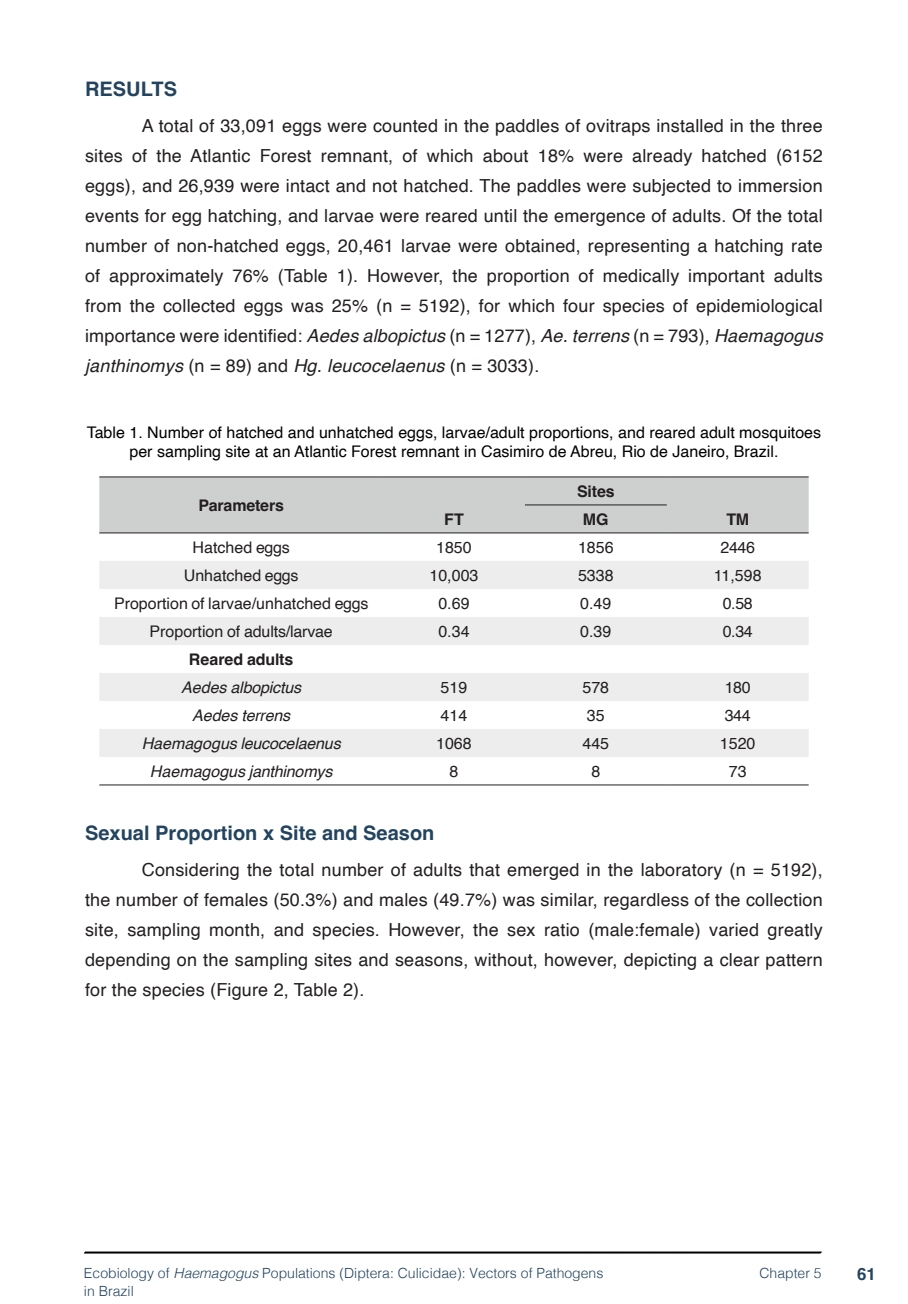
<style>
.page{position:relative;width:908px;height:1304px;background:#fff}
.page>*{position:absolute;margin:0;border:0;box-sizing:border-box;transform-origin:0 0}
.Subtitulo{font:700 20px "Helvetica";color:#23445f}
.TITULOS{font:700 20px "Helvetica";color:#23445f}
.txt{font:18px/30px "Helvetica";letter-spacing:.01em;color:#231f20;text-align:justify}
.t1{font:700 16.8px "Helvetica";color:#23445f}
.imagens_graf_tab{font:16px/19.2px "Helvetica";color:#000;text-align:center}
.tab_txt_centro{font:16px "Helvetica";color:#231f20}
.tab_txt_centro-2{font:italic 16px "Helvetica";letter-spacing:-.01em;color:#231f20}
.tab_txt_centro-3{font:700 16px "Helvetica";letter-spacing:-.01em;color:#231f20}
.t2{font:300 14px/18px "Helvetica";color:#23445f}
.s1{font-style:italic}
</style>
<div class="page">
<svg style="left:84px;top:1251px;width:737px;height:3px"></svg>
<div style="left:99px;top:477px;width:709px;height:55px;background:#ced0d0"></div>
<svg style="left:99px;top:561px;width:709px;height:196px;fill:#ecedec"></svg>
<hr style="left:99px;top:784px;width:284px;height:1px;background:#231f20">
<hr style="left:383px;top:784px;width:141px;height:1px;background:#231f20">
<hr style="left:524px;top:784px;width:142px;height:1px;background:#231f20">
<hr style="left:666px;top:784px;width:142px;height:1px;background:#231f20">
<hr style="left:99px;top:476px;width:284px;height:1px;background:#231f20">
<hr style="left:383px;top:476px;width:141px;height:1px;background:#231f20">
<hr style="left:524px;top:476px;width:142px;height:1px;background:#231f20">
<hr style="left:666px;top:476px;width:142px;height:1px;background:#231f20">
<hr style="left:99px;top:532px;width:284px;height:1px;background:#231f20">
<hr style="left:383px;top:532px;width:141px;height:1px;background:#231f20">
<hr style="left:524px;top:532px;width:142px;height:1px;background:#231f20">
<hr style="left:666px;top:532px;width:142px;height:1px;background:#231f20">
<hr style="left:524px;top:504px;width:142px;height:1px;background:#231f20">
<p class="TITULOS" style="left:85px;top:77px;width:93px">RESULTS</p>
<p class="txt" style="left:85px;top:111px;width:738px;text-indent:57px">A total of 33,091 eggs were counted in the paddles of ovitraps installed in the three sites of the Atlantic Forest remnant, of which about 18% were already hatched (6152 eggs), and 26,939 were intact and not hatched. The paddles were subjected to immersion events for egg hatching, and larvae were reared until the emergence of adults. Of the total number of non-hatched eggs, 20,461 larvae were obtained, representing a hatching rate of approximately 76% (Table 1). However, the proportion of medically important adults from the collected eggs was 25% (n = 5192), for which four species of epidemiological importance were identified: <span class="s1">Aedes albopictus</span> (n = 1277), <span class="s1">Ae. terrens</span> (n = 793), <span class="s1">Haemagogus janthinomys</span> (n = 89) and <span class="s1">Hg. leucocelaenus</span> (n = 3033).</p>
<p class="imagens_graf_tab" style="left:87px;top:423px;width:735px">Table 1. Number of hatched and unhatched eggs, larvae/adult proportions, and reared adult mosquitoes per sampling site at an Atlantic Forest remnant in Casimiro de Abreu, Rio de Janeiro, Brazil.</p>
<p class="tab_txt_centro-3" style="left:198px;top:496px;width:87px">Parameters</p>
<p class="tab_txt_centro-3" style="left:577px;top:482px;width:39px">Sites</p>
<p class="tab_txt_centro-3" style="left:444px;top:510px;width:21px">FT</p>
<p class="tab_txt_centro-3" style="left:582px;top:510px;width:27px">MG</p>
<p class="tab_txt_centro-3" style="left:726px;top:510px;width:24px">TM</p>
<p class="tab_txt_centro" style="left:192px;top:535px;width:98px">Hatched eggs</p>
<p class="tab_txt_centro" style="left:436px;top:535px;width:37px">1850</p>
<p class="tab_txt_centro" style="left:577px;top:535px;width:37px">1856</p>
<p class="tab_txt_centro" style="left:720px;top:535px;width:36px">2446</p>
<p class="tab_txt_centro" style="left:184px;top:563px;width:116px">Unhatched eggs</p>
<p class="tab_txt_centro" style="left:429px;top:563px;width:50px">10,003</p>
<p class="tab_txt_centro" style="left:577px;top:563px;width:37px">5338</p>
<p class="tab_txt_centro" style="left:713px;top:563px;width:49px">11,598</p>
<p class="tab_txt_centro" style="left:114px;top:591px;width:256px">Proportion of larvae/unhatched eggs</p>
<p class="tab_txt_centro" style="left:438px;top:591px;width:33px">0.69</p>
<p class="tab_txt_centro" style="left:580px;top:591px;width:33px">0.49</p>
<p class="tab_txt_centro" style="left:722px;top:591px;width:32px">0.58</p>
<p class="tab_txt_centro" style="left:149px;top:619px;width:185px">Proportion of adults/larvae</p>
<p class="tab_txt_centro" style="left:438px;top:619px;width:33px">0.34</p>
<p class="tab_txt_centro" style="left:580px;top:619px;width:33px">0.39</p>
<p class="tab_txt_centro" style="left:722px;top:619px;width:32px">0.34</p>
<p class="tab_txt_centro-3" style="left:189px;top:650px;width:106px">Reared adults</p>
<p class="tab_txt_centro-2" style="left:181px;top:675px;width:121px">Aedes albopictus</p>
<p class="tab_txt_centro" style="left:440px;top:675px;width:28px">519</p>
<p class="tab_txt_centro" style="left:582px;top:675px;width:28px">578</p>
<p class="tab_txt_centro" style="left:724px;top:675px;width:27px">180</p>
<p class="tab_txt_centro-2" style="left:192px;top:703px;width:100px">Aedes terrens</p>
<p class="tab_txt_centro" style="left:440px;top:703px;width:28px">414</p>
<p class="tab_txt_centro" style="left:586px;top:703px;width:19px">35</p>
<p class="tab_txt_centro" style="left:724px;top:703px;width:27px">344</p>
<p class="tab_txt_centro-2" style="left:142px;top:731px;width:200px">Haemagogus leucocelaenus</p>
<p class="tab_txt_centro" style="left:436px;top:731px;width:37px">1068</p>
<p class="tab_txt_centro" style="left:582px;top:731px;width:28px">445</p>
<p class="tab_txt_centro" style="left:719px;top:731px;width:37px">1520</p>
<p class="tab_txt_centro-2" style="left:150px;top:759px;width:184px">Haemagogus janthinomys</p>
<p class="tab_txt_centro" style="left:449px;top:759px;width:10px">8</p>
<p class="tab_txt_centro" style="left:591px;top:759px;width:10px">8</p>
<p class="tab_txt_centro" style="left:728px;top:759px;width:19px">73</p>
<p class="Subtitulo" style="left:85px;top:821px;width:350px">Sexual Proportion x Site and Season</p>
<p class="txt" style="left:85px;top:855px;width:738px;text-indent:57px">Considering the total number of adults that emerged in the laboratory (n = 5192), the number of females (50.3%) and males (49.7%) was similar, regardless of the collection site, sampling month, and species. However, the sex ratio (male:female) varied greatly depending on the sampling sites and seasons, without, however, depicting a clear pattern for the species (Figure 2, Table 2).</p>
<p class="t2" style="left:84px;top:1263px;width:520px">Ecobiology of <span class="s1">Haemagogus</span> Populations (Diptera: Culicidae): Vectors of Pathogens in Brazil</p>
<p class="t2" style="left:759px;top:1263px;width:64px">Chapter 5</p>
<p class="t1" style="left:856px;top:1264px;width:20px">61</p>
</div>
